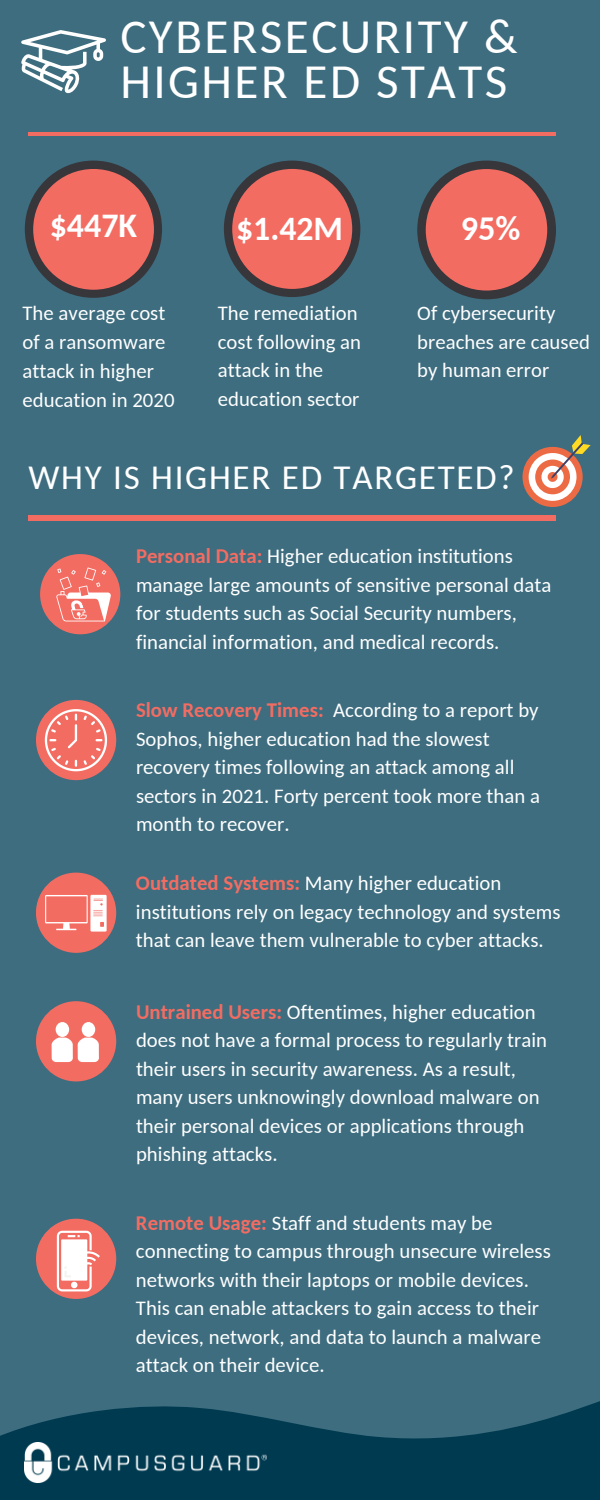
<style>
.page{position:relative;width:600px;height:1500px;background:#3e6d7f}
.page>*{position:absolute;margin:0;border:0;box-sizing:border-box;transform-origin:0 0}
.t1{font:49.1px/45px "Carlito";letter-spacing:.05em;color:#fff}
.t2{font:35px "Carlito";letter-spacing:.05em;color:#fff}
.t3{font:700 34.3px "Carlito";color:#fff}
.t4{font:700 34px "Carlito";color:#fff}
.t5{font:700 33.8px "Carlito";color:#fff}
.t6{font:20.7px/28.5px "Carlito";color:#fff}
.s1{font-weight:700;color:#f36c62}
</style>
<div class="page">
<div style="left:25px;top:161px;width:137px;height:137px;background:#37363b;border-radius:50%"></div>
<div style="left:33px;top:169px;width:121px;height:121px;background:#f36c62;border-radius:50%"></div>
<hr style="left:28px;top:132px;width:528px;height:4px;background:#f36c62">
<div style="left:28px;top:516px;width:528px;height:5px;background:#f36c62"></div>
<svg style="left:21px;top:30px;width:85px;height:63px"></svg>
<div style="left:224px;top:161px;width:136px;height:136px;background:#37363b;border-radius:50%"></div>
<div style="left:232px;top:169px;width:120px;height:120px;background:#f36c62;border-radius:50%"></div>
<div style="left:417px;top:161px;width:139px;height:138px;background:#37363b;border-radius:50%"></div>
<div style="left:426px;top:169px;width:121px;height:122px;background:#f36c62;border-radius:50%"></div>
<div style="left:40px;top:554px;width:80px;height:80px;background:#f36c62;border-radius:50%"></div>
<svg style="left:56px;top:568px;width:55px;height:53px"></svg>
<div style="left:36px;top:700px;width:80px;height:80px;background:#f36c62;border-radius:50%"></div>
<svg style="left:0;top:1401px;width:600px;height:99px;fill:#003a50"></svg>
<svg style="left:523px;top:435px;width:68px;height:72px"></svg>
<svg style="left:45px;top:709px;width:62px;height:62px"></svg>
<div style="left:36px;top:873px;width:80px;height:80px;background:#f36c62;border-radius:50%"></div>
<svg style="left:45px;top:895px;width:62px;height:37px"></svg>
<div style="left:36px;top:1001px;width:80px;height:80px;background:#f36c62;border-radius:50%"></div>
<div style="left:56px;top:1022px;width:13px;height:15px;background:#fff;border-radius:50%"></div>
<div style="left:82px;top:1022px;width:13px;height:15px;background:#fff;border-radius:50%"></div>
<svg style="left:52px;top:1038px;width:47px;height:24px"></svg>
<div style="left:36px;top:1219px;width:80px;height:80px;background:#f36c62;border-radius:50%"></div>
<svg style="left:57px;top:1231px;width:43px;height:60px"></svg>
<img style="left:25px;top:1442px;width:241px;height:41px">
<h1 class="t1" style="left:120px;top:19px;width:399px">CYBERSECURITY &amp;<br>HIGHER ED STATS</h1>
<h3 class="t4" style="left:50px;top:212px;width:89px">$447K</h3>
<p class="t6" style="left:22px;top:300px;width:154px;line-height:29px">The average cost of a ransomware attack in higher education in 2020</p>
<h3 class="t5" style="left:236px;top:214px;width:108px">$1.42M</h3>
<p class="t6" style="left:218px;top:301px;width:145px">The remediation cost following an attack in the education sector</p>
<h3 class="t3" style="left:461px;top:214px;width:61px">95%</h3>
<p class="t6" style="left:417px;top:301px;width:174px">Of cybersecurity breaches are caused by human error</p>
<h2 class="t2" style="left:28px;top:462px;width:488px">WHY IS HIGHER ED TARGETED?</h2>
<p class="t6" style="left:136px;top:544px;width:417px"><span class="s1">Personal Data:</span> Higher education institutions manage large amounts of sensitive personal data for students such as Social Security numbers, financial information, and medical records.</p>
<p class="t6" style="left:136px;top:698px;width:406px"><span class="s1">Slow Recovery Times:</span> According to a report by Sophos, higher education had the slowest recovery times following an attack among all sectors in 2021. Forty percent took more than a month to recover.</p>
<p class="t6" style="left:136px;top:871px;width:426px"><span class="s1">Outdated Systems:</span> Many higher education institutions rely on legacy technology and systems that can leave them vulnerable to cyber attacks.</p>
<p class="t6" style="left:136px;top:999px;width:413px"><span class="s1">Untrained Users:</span> Oftentimes, higher education does not have a formal process to regularly train their users in security awareness. As a result, many users unknowingly download malware on their personal devices or applications through phishing attacks.</p>
<p class="t6" style="left:136px;top:1210px;width:416px"><span class="s1">Remote Usage:</span> Staff and students may be connecting to campus through unsecure wireless networks with their laptops or mobile devices.<br>This can enable attackers to gain access to their devices, network, and data to launch a malware attack on their device.</p>
</div>
